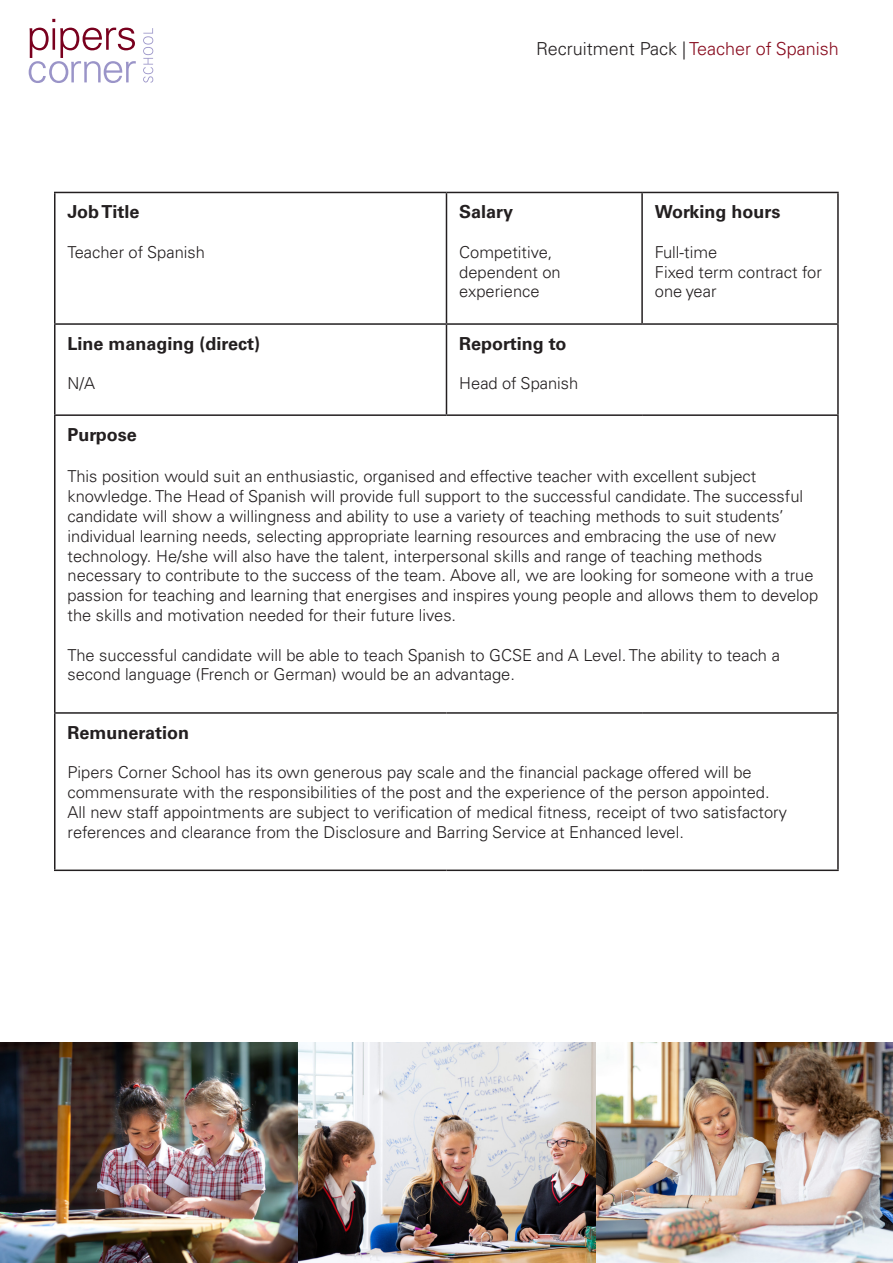
<style>
.page{position:relative;width:893px;height:1263px;background:#fff}
.page>*{position:absolute;margin:0;border:0;box-sizing:border-box;transform-origin:0 0}
.Table_bold{font:700 18px "Univers LT Pro 65";color:#231f20}
.t1{font:300 18px "Univers LT Pro 45";color:#231f20}
.Table_text{font:300 16.5px/19.8px "Univers LT Pro 45";color:#231f20}
.s1{color:#880b1e}
</style>
<div class="page">
<img style="left:0;top:1042px;width:893px;height:221px">
<svg style="left:29px;top:28px;width:107px;height:55px"></svg>
<svg style="left:143px;top:28px;width:10px;height:55px"></svg>
<hr style="left:54px;top:192px;width:392px;height:1px;background:#231f20">
<hr style="left:54px;top:193px;width:2px;height:130px;background:#231f20">
<hr style="left:446px;top:192px;width:196px;height:1px;background:#231f20">
<hr style="left:446px;top:193px;width:1px;height:130px;background:#231f20">
<hr style="left:642px;top:192px;width:197px;height:1px;background:#231f20">
<hr style="left:641px;top:193px;width:2px;height:130px;background:#231f20">
<hr style="left:837px;top:193px;width:2px;height:130px;background:#231f20">
<hr style="left:54px;top:323px;width:392px;height:2px;background:#231f20">
<hr style="left:54px;top:325px;width:2px;height:89px;background:#231f20">
<hr style="left:446px;top:323px;width:196px;height:2px;background:#231f20">
<hr style="left:446px;top:325px;width:1px;height:89px;background:#231f20">
<hr style="left:642px;top:323px;width:197px;height:2px;background:#231f20">
<hr style="left:837px;top:325px;width:2px;height:89px;background:#231f20">
<hr style="left:54px;top:414px;width:392px;height:2px;background:#231f20">
<hr style="left:54px;top:416px;width:2px;height:296px;background:#231f20">
<hr style="left:446px;top:414px;width:196px;height:2px;background:#231f20">
<hr style="left:642px;top:414px;width:197px;height:2px;background:#231f20">
<hr style="left:837px;top:416px;width:2px;height:296px;background:#231f20">
<hr style="left:54px;top:712px;width:392px;height:2px;background:#231f20">
<hr style="left:54px;top:714px;width:2px;height:155px;background:#231f20">
<hr style="left:446px;top:712px;width:196px;height:2px;background:#231f20">
<hr style="left:642px;top:712px;width:197px;height:2px;background:#231f20">
<hr style="left:837px;top:714px;width:2px;height:155px;background:#231f20">
<hr style="left:54px;top:869px;width:392px;height:2px;background:#231f20">
<hr style="left:446px;top:869px;width:196px;height:2px;background:#231f20">
<hr style="left:642px;top:869px;width:197px;height:2px;background:#231f20">
<p class="Table_bold" style="left:68px;top:199px;width:74px">Job Title</p>
<p class="Table_text" style="left:68px;top:242px;width:139px">Teacher of Spanish</p>
<p class="Table_bold" style="left:68px;top:331px;width:194px">Line managing (direct)</p>
<p class="Table_text" style="left:68px;top:373px;width:29px">N/A</p>
<p class="t1" style="left:536px;top:37px;width:304px">Recruitment Pack | <span class="s1">Teacher of Spanish</span></p>
<p class="Table_bold" style="left:459px;top:199px;width:56px">Salary</p>
<p class="Table_text" style="left:459px;top:242px;width:103px">Competitive, dependent on experience</p>
<p class="Table_bold" style="left:459px;top:331px;width:109px">Reporting to</p>
<p class="Table_text" style="left:459px;top:373px;width:121px">Head of Spanish</p>
<p class="Table_bold" style="left:655px;top:199px;width:127px">Working hours</p>
<p class="Table_text" style="left:655px;top:242px;width:64px">Full-time</p>
<p class="Table_text" style="left:655px;top:261px;width:169px">Fixed term contract for one year</p>
<p class="Table_bold" style="left:68px;top:422px;width:71px">Purpose</p>
<p class="Table_text" style="left:68px;top:466px;width:752px">This position would suit an enthusiastic, organised and effective teacher with excellent subject knowledge. The Head of Spanish will provide full support to the successful candidate. The successful candidate will show a willingness and ability to use a variety of teaching methods to suit students’ individual learning needs, selecting appropriate learning resources and embracing the use of new technology. He/she will also have the talent, interpersonal skills and range of teaching methods necessary to contribute to the success of the team. Above all, we are looking for someone with a true passion for teaching and learning that energises and inspires young people and allows them to develop the skills and motivation needed for their future lives.</p>
<p class="Table_text" style="left:68px;top:644px;width:714px">The successful candidate will be able to teach Spanish to GCSE and A Level. The ability to teach a second language (French or German) would be an advantage.</p>
<p class="Table_bold" style="left:68px;top:720px;width:123px">Remuneration</p>
<p class="Table_text" style="left:68px;top:762px;width:704px">Pipers Corner School has its own generous pay scale and the financial package offered will be commensurate with the responsibilities of the post and the experience of the person appointed.</p>
<p class="Table_text" style="left:68px;top:802px;width:721px">All new staff appointments are subject to verification of medical fitness, receipt of two satisfactory references and clearance from the Disclosure and Barring Service at Enhanced level.</p>
</div>
